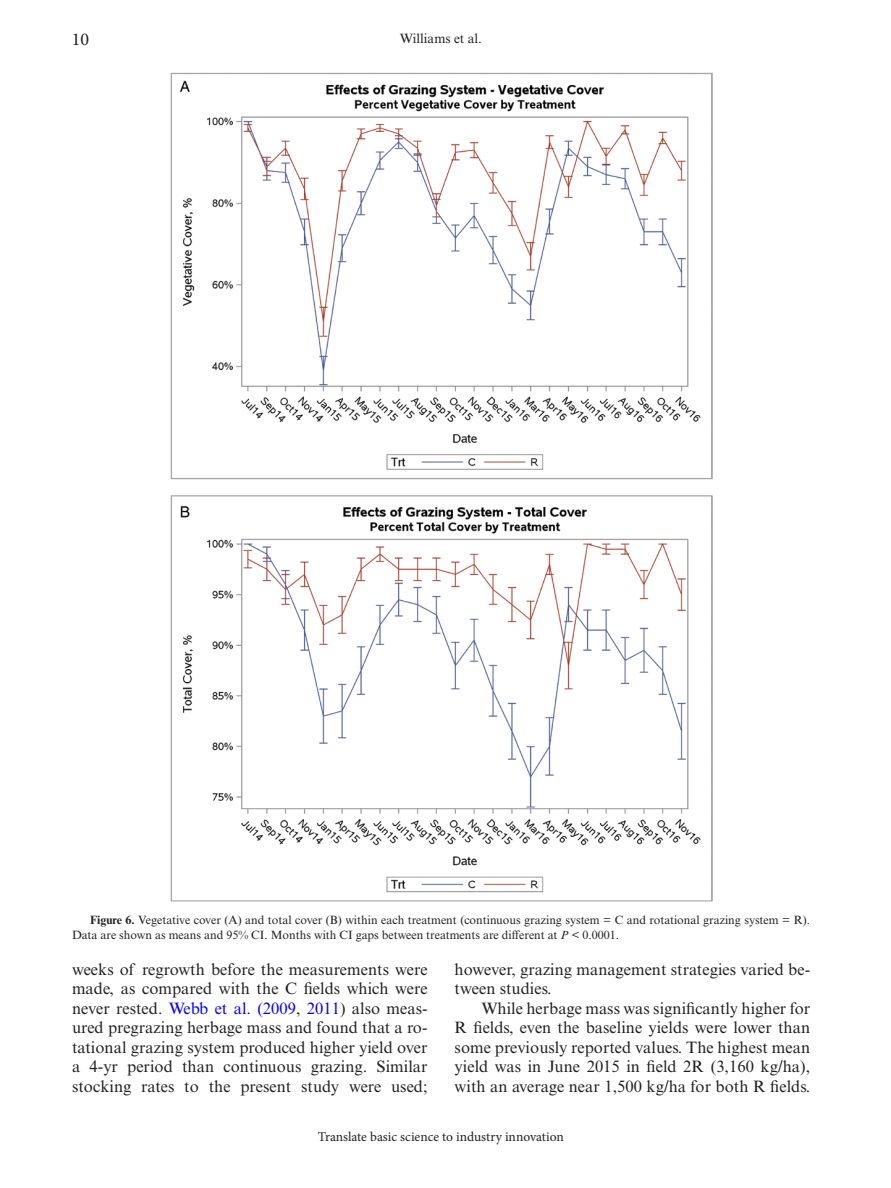
<style>
.page{position:relative;width:891px;height:1188px;background:#fff}
.page>*{position:absolute;margin:0;border:0;box-sizing:border-box;transform-origin:0 0}
.t1{font:18px "Minion Pro";color:#231f20}
.t2{font:16.5px/19.5px "Times New Roman MT Std";letter-spacing:.005em;color:#231f20;text-align:justify}
.t3{font:13.5px "Minion Pro";color:#231f20}
.t4{font:13.5px "Times New Roman MT Std";color:#231f20}
.t5{font:12px/15px "Times New Roman MT Std";color:#231f20}
.s1{font-weight:700}
.s2{font-style:italic}
.s3{color:#00f}
</style>
<div class="page">
<img style="left:170px;top:73px;width:542px;height:828px">
<p class="t1" style="left:72px;top:27px;width:19px">10</p>
<p class="t4" style="left:400px;top:30px;width:83px">Williams et al.</p>
<p class="t5" style="left:72px;top:913px;width:740px;text-indent:18px"><span class="s1">Figure 6.</span> Vegetative cover (A) and total cover (B) within each treatment (continuous grazing system = C and rotational grazing system = R).<br>Data are shown as means and 95% CI. Months with CI gaps between treatments are different at <span class="s2">P</span> &lt; 0.0001.</p>
<p class="t2" style="left:72px;top:959px;width:357px">weeks of regrowth before the measurements were made, as compared with the C fields which were never rested. <span class="s3">Webb et al. (2009</span>, <span class="s3">2011</span>) also meas&shy;ured pregrazing herbage mass and found that a ro&shy;tational grazing system produced higher yield over a 4-yr period than continuous grazing. Similar stocking rates to the present study were used;</p>
<p class="t2" style="left:455px;top:960px;width:357px">however, grazing management strategies varied be&shy;tween studies.</p>
<p class="t2" style="left:455px;top:999px;width:357px;text-indent:27px">While herbage mass was significantly higher for R fields, even the baseline yields were lower than some previously reported values. The highest mean yield was in June 2015 in field 2R (3,160 kg/ha), with an average near 1,500 kg/ha for both R fields.</p>
<p class="t3" style="left:318px;top:1128px;width:247px">Translate basic science to industry innovation</p>
</div>
